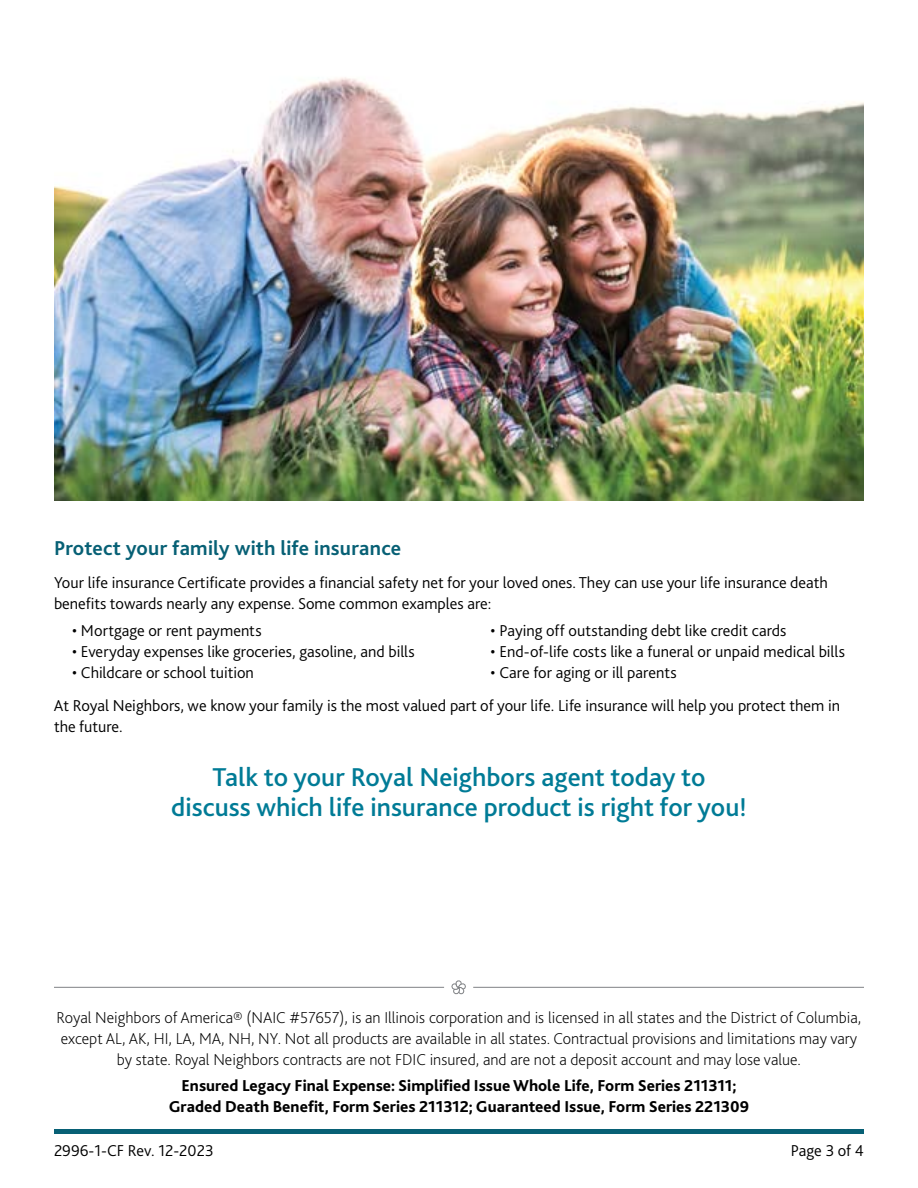
<style>
.page{position:relative;width:918px;height:1188px;background:#fff}
.page>*{position:absolute;margin:0;border:0;box-sizing:border-box;transform-origin:0 0}
.H2_Bliss_-_LG_R{font:500 27px/30px "Bliss 2";color:#007b96;text-align:center}
.H2_back_page_2022-2023_R{font:700 21px "Bliss 2";letter-spacing:.01em;color:#076075}
.Body_text_-_LG_R{font:300 16.5px/21px "Bliss 2";color:#000}
.disclaimer_for_agent_use_only_-_LG_R{font:200 16.5px/21px "Bliss 2";color:#000;text-align:center}
.disclaimer_for_agent_use_only_-_LG_R-2{font:800 16.5px/21px "Bliss 2";color:#000;text-align:center}
</style>
<div class="page">
<hr style="left:54px;top:54px;width:810px;height:1px;background:#076075">
<img style="left:54px;top:77px;width:810px;height:424px">
<hr style="left:54px;top:987px;width:390px;height:1px;background:#808285">
<svg style="left:451px;top:981px;width:15px;height:13px"></svg>
<hr style="left:473px;top:987px;width:391px;height:1px;background:#808285">
<hr style="left:54px;top:1130px;width:810px;height:4px;background:#076075">
<h2 class="H2_back_page_2022-2023_R" style="left:54px;top:535px;width:349px">Protect your family with life insurance</h2>
<p class="Body_text_-_LG_R" style="left:54px;top:572px;width:775px">Your life insurance Certificate provides a financial safety net for your loved ones. They can use your life insurance death benefits towards nearly any expense. Some common examples are:</p>
<p class="Body_text_-_LG_R" style="left:72px;top:620px;width:191px">• Mortgage or rent payments</p>
<p class="Body_text_-_LG_R" style="left:72px;top:641px;width:344px">• Everyday expenses like groceries, gasoline, and bills</p>
<p class="Body_text_-_LG_R" style="left:72px;top:662px;width:183px">• Childcare or school tuition</p>
<p class="Body_text_-_LG_R" style="left:490px;top:620px;width:297px">• Paying off outstanding debt like credit cards</p>
<p class="Body_text_-_LG_R" style="left:490px;top:641px;width:356px">• End-of-life costs like a funeral or unpaid medical bills</p>
<p class="Body_text_-_LG_R" style="left:490px;top:662px;width:188px">• Care for aging or ill parents</p>
<p class="Body_text_-_LG_R" style="left:54px;top:695px;width:788px">At Royal Neighbors, we know your family is the most valued part of your life. Life insurance will help you protect them in the future.</p>
<h1 class="H2_Bliss_-_LG_R" style="left:171px;top:762px;width:577px">Talk to your Royal Neighbors agent today to discuss which life insurance product is right for you!</h1>
<p class="disclaimer_for_agent_use_only_-_LG_R" style="left:57px;top:1007px;width:806px">Royal Neighbors of America® (NAIC #57657), is an Illinois corporation and is licensed in all states and the District of Columbia, except AL, AK, HI, LA, MA, NH, NY. Not all products are available in all states. Contractual provisions and limitations may vary by state. Royal Neighbors contracts are not FDIC insured, and are not a deposit account and may lose value.</p>
<p class="disclaimer_for_agent_use_only_-_LG_R-2" style="left:169px;top:1074px;width:582px">Ensured Legacy Final Expense: Simplified Issue Whole Life, Form Series 211311;<br>Graded Death Benefit, Form Series 211312; Guaranteed Issue, Form Series 221309</p>
<p class="Body_text_-_LG_R" style="left:54px;top:1140px;width:161px">2996-1-CF Rev. 12-2023</p>
<p class="Body_text_-_LG_R" style="left:791px;top:1140px;width:75px">Page 3 of 4</p>
</div>
